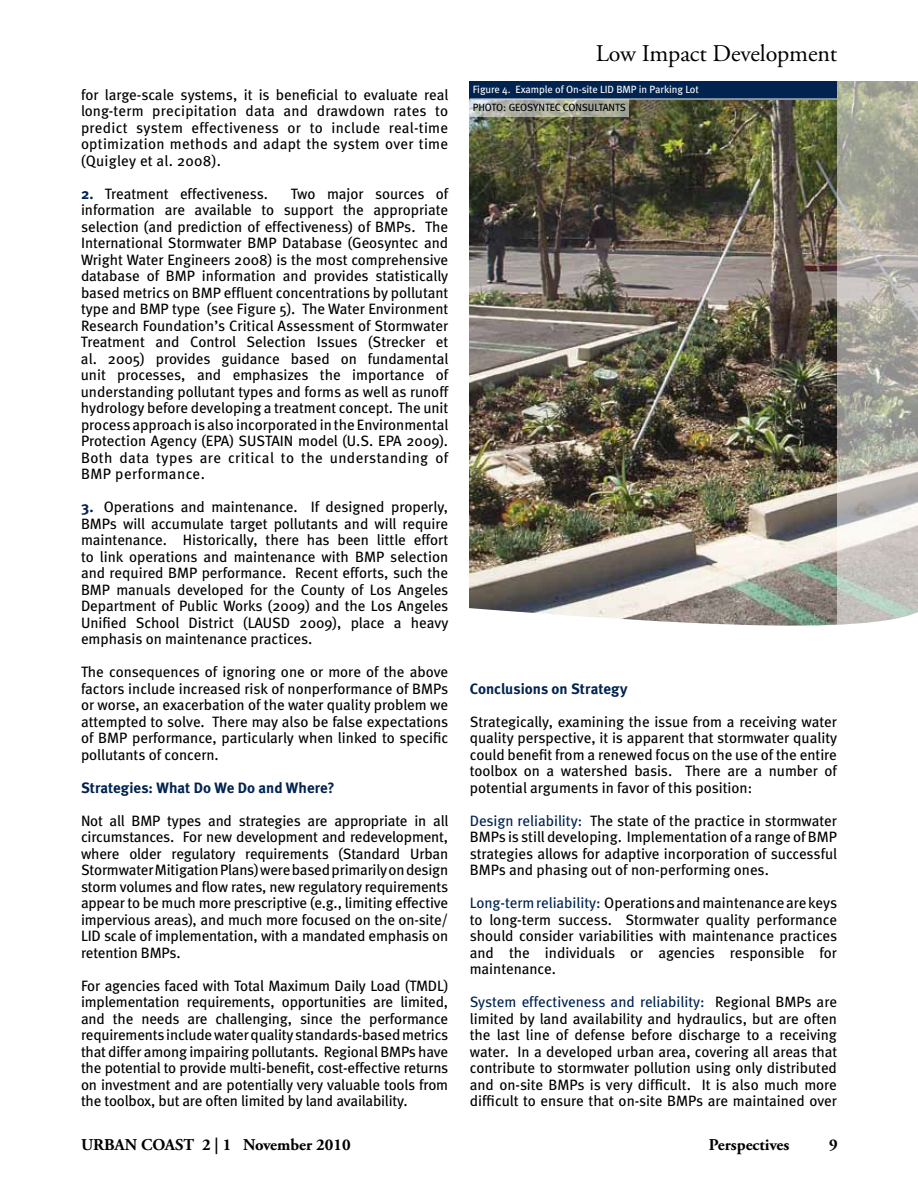
<style>
.page{position:relative;width:918px;height:1188px;background:#fff}
.page>*{position:absolute;margin:0;border:0;box-sizing:border-box;transform-origin:0 0}
.t1{font:24px "Adobe Garamond Pro";letter-spacing:-.005em;color:#000}
.t2{font:700 16.5px "Adobe Garamond Pro";color:#000}
.t3{font:15px/16.5px "Meta";color:#000;text-align:justify}
.t4{font:700 15px "Meta";letter-spacing:.005em;color:#00234f}
.t5{font:10.5px "Meta";letter-spacing:-.005em;color:#fff}
.t6{font:10.5px "Meta";letter-spacing:-.01em;color:#000}
.s1{font-weight:700;color:#00234f}
.s2{color:#00234f}
</style>
<div class="page">
<img style="left:470px;top:100px;width:367px;height:440px">
<img style="left:469px;top:540px;width:368px;height:86px">
<div style="left:470px;top:81px;width:367px;height:18px;background:#00234f"></div>
<svg style="left:470px;top:99px;width:159px;height:17px;background:#b2b6ab"></svg>
<svg style="left:837px;top:81px;width:81px;height:544px;background:#b4b3aa"></svg>
<p class="t3" style="left:81px;top:86px;width:369px">for large-scale systems, it is beneficial to evaluate real long-term precipitation data and drawdown rates to predict system effectiveness or to include real-time optimization methods and adapt the system over time (Quigley et al. 2008).</p>
<p class="t3" style="left:81px;top:185px;width:189px"><span class="s1">2.</span> Treatment effectiveness.</p>
<p class="t3" style="left:81px;top:185px;width:369px;text-indent:210px">Two major sources of information are available to support the appropriate selection (and prediction of effectiveness) of BMPs. The International Stormwater BMP Database (Geosyntec and Wright Water Engineers 2008) is the most comprehensive database of BMP information and provides statistically based metrics on BMP effluent concentrations by pollutant type and BMP type (see Figure 5). The Water Environment Research Foundation’s Critical Assessment of Stormwater Treatment and Control Selection Issues (Strecker et al. 2005) provides guidance based on fundamental unit processes, and emphasizes the importance of understanding pollutant types and forms as well as runoff hydrology before developing a treatment concept. The unit process approach is also incorporated in the Environmental Protection Agency (EPA) SUSTAIN model (U.S. EPA 2009).<br>Both data types are critical to the understanding of BMP performance.</p>
<p class="t3" style="left:81px;top:499px;width:369px"><span class="s1">3.</span> Operations and maintenance. If designed properly, BMPs will accumulate target pollutants and will require maintenance. H istorically, there has been little effort to link operations and maintenance with BMP selection and required BMP performance. Recent efforts, such the BMP manuals developed for the County of Los Angeles Department of Public Works (2009) and the Los Angeles Unified School District (LAUSD 2009), place a heavy emphasis on maintenance practices.</p>
<p class="t3" style="left:81px;top:664px;width:369px">The consequences of ignoring one or more of the above factors include increased risk of nonperformance of BMPs or worse, an exacerbation of the water quality problem we attempted to solve. There may also be false expectations of BMP performance, particularly when linked to specific pollutants of concern.</p>
<p class="t4" style="left:81px;top:779px;width:255px">Strategies: What Do We Do and Where?</p>
<p class="t3" style="left:81px;top:812px;width:369px">N ot all BMP types and strategies are appropriate in all circumstances. For new development and redevelopment, where older regulatory requirements (Standard Urban Stormwater Mitigation Plans) were based primarily on design storm volumes and flow rates, new regulatory requirements appear to be much more prescriptive (e.g., limiting effective impervious areas), and much more focused on the on-site/ LID scale of implementation, with a mandated emphasis on retention BMPs.</p>
<p class="t3" style="left:81px;top:977px;width:369px">For agencies faced with Total Maximum Daily Load (TM DL) implementation requirements, opportunities are limited, and the needs are challenging, since the performance requirements include water quality standards-based metrics that differ among impairing pollutants. Regional BMPs have the potential to provide multi-benefit, cost-effective returns on investment and are potentially very valuable tools from the toolbox, but are often limited by land availability.</p>
<h1 class="t1" style="left:596px;top:39px;width:243px">Low Impact Development</h1>
<p class="t5" style="left:473px;top:83px;width:228px">Figure 4. Example of On-site LID BMP in Parking Lot</p>
<p class="t6" style="left:473px;top:102px;width:154px">Photo: Geosyntec Consu ltants</p>
<p class="t4" style="left:470px;top:680px;width:159px">Conclusions on Strategy</p>
<p class="t3" style="left:470px;top:713px;width:369px">Strategically, examining the issue from a receiving water quality perspective, it is apparent that stormwater quality could benefit from a renewed focus on the use of the entire toolbox on a watershed basis. There are a number of potential arguments in favor of this position:</p>
<p class="t3" style="left:470px;top:812px;width:369px"><span class="s2">Design reliability:</span> The state of the practice in stormwater BMPs is still developing. Implementation of a range of BMP strategies allows for adaptive incorporation of successful BMPs and phasing out of non-performing ones.</p>
<p class="t3" style="left:470px;top:895px;width:369px"><span class="s2">Long-term reliability:</span> Operations and maintenance are keys to long-term success. Stormwater quality performance should consider variabilities with maintenance practices and the individuals or agencies responsible for maintenance.</p>
<p class="t3" style="left:470px;top:994px;width:369px"><span class="s2">System effectiveness and reliability:</span> Regional BMPs are limited by land availability and hydraulics, but are often the last line of defense before discharge to a receiving water. In a developed urban area, covering all areas that contribute to stormwater pollution using only distributed and on-site BMPs is very difficult. It is also much more difficult to ensure that on-site BMPs are maintained over</p>
<p class="t2" style="left:81px;top:1135px;width:271px">URBAN COAST 2 | 1 November 2010</p>
<p class="t2" style="left:709px;top:1135px;width:82px">Perspectives</p>
<p class="t2" style="left:829px;top:1135px;width:10px">9</p>
</div>
